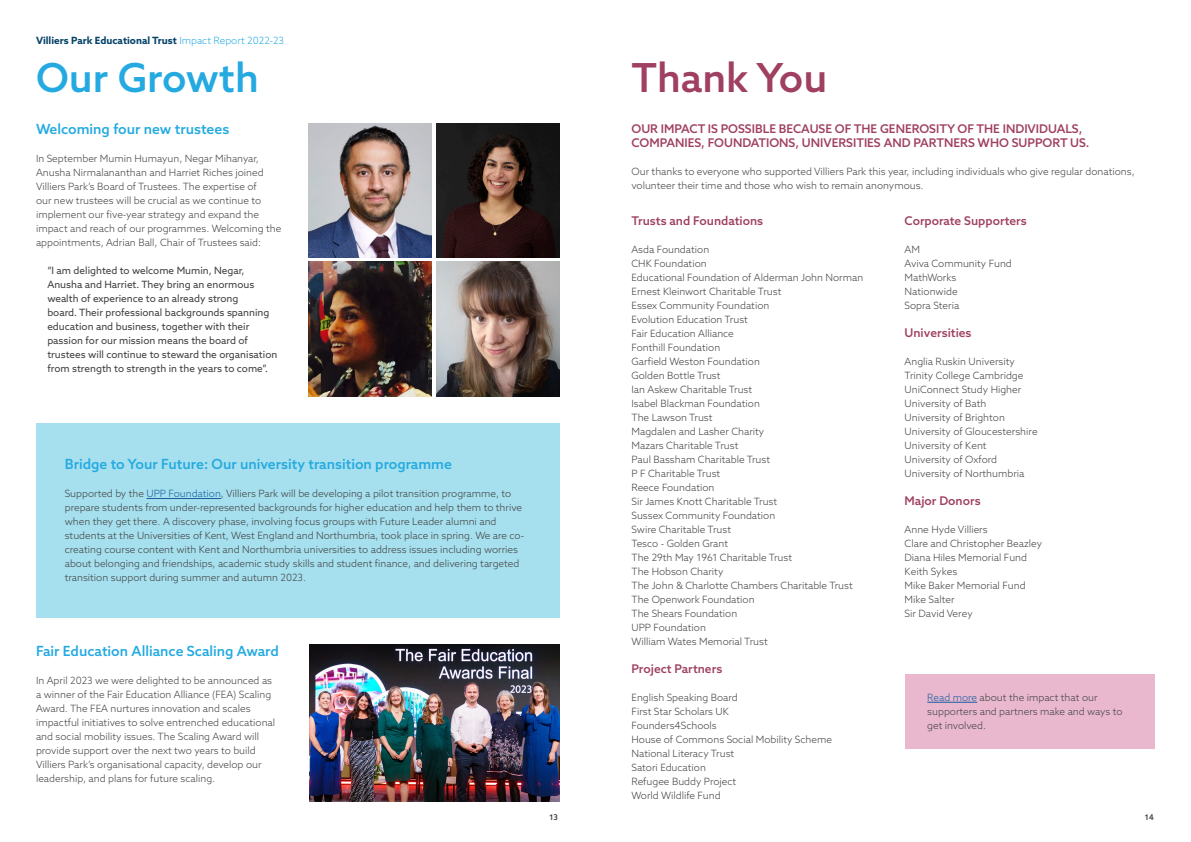
<style>
.page{position:relative;width:1191px;height:842px;background:#fff}
.page>*{position:absolute;margin:0;border:0;box-sizing:border-box;transform-origin:0 0}
.t1{font:500 40px "Azo Sans";color:#24aae1}
.t2{font:500 40px "Azo Sans";color:#9f3f62}
.t3{font:500 14px "Azo Sans";color:#24aae1}
.t4{font:500 12px/14px "Azo Sans";color:#9f3f62}
.t5{font:300 10px/14px "Azo Sans";color:#3e3e3f}
.t6{font:10px/14px "Azo Sans";color:#3e3e3f}
.t7{font:700 10px "Azo Sans";color:#07446a}
.t8{font:500 8px "Azo Sans";color:#3e3e3f}
.s1{font-weight:300;color:#24aae1}
.s2{color:#175d9e}
</style>
<div class="page">
<div style="left:905px;top:674px;width:250px;height:74px;background:#e9b8cf"></div>
<hr style="left:927px;top:702px;width:50px;height:1px;background:#175d9e">
<img style="left:309px;top:645px;width:250px;height:156px">
<div style="left:36px;top:424px;width:523px;height:194px;background:#a6dfed"></div>
<hr style="left:146px;top:498px;width:75px;height:1px;background:#175d9e">
<img style="left:308px;top:262px;width:123px;height:134px">
<img style="left:436px;top:123px;width:123px;height:135px">
<img style="left:436px;top:262px;width:123px;height:134px">
<img style="left:308px;top:123px;width:123px;height:135px">
<p class="t7" style="left:36px;top:34px;width:249px">Villiers Park Educational Trust <span class="s1">Impact Report 2022-23</span></p>
<p class="t1" style="left:36px;top:52px;width:224px">Our Growth</p>
<p class="t3" style="left:36px;top:120px;width:195px">Welcoming four new trustees</p>
<p class="t5" style="left:36px;top:151px;width:247px">In September Mumin Humayun, Negar Mihanyar, Anusha Nirmalananthan and Harriet Riches joined Villiers Park’s Board of Trustees. The expertise of<br>our new trustees will be crucial as we continue to implement our five-year strategy and expand the impact and reach of our programmes. Welcoming the appointments, Adrian Ball, Chair of Trustees said:</p>
<p class="t6" style="left:47px;top:263px;width:231px">“I am delighted to welcome Mumin, Negar, Anusha and Harriet. They bring an enormous wealth of experience to an already strong<br>board. Their professional backgrounds spanning education and business, together with their passion for our mission means the board of trustees will continue to steward the organisation from strength to strength in the years to come”.</p>
<p class="t3" style="left:65px;top:455px;width:389px">Bridge to Your Future: Our university transition programme</p>
<p class="t5" style="left:65px;top:486px;width:461px">Supported by the <span class="s2">UPP Foundation</span>, Villiers Park will be developing a pilot transition programme, to prepare students from under-represented backgrounds for higher education and help them to thrive when they get there. A discovery phase, involving focus groups with Future Leader alumni and students at the Universities of Kent, West England and Northumbria, took place in spring. We are co&shy;creating course content with Kent and Northumbria universities to address issues including worries about belonging and friendships, academic study skills and student finance, and delivering targeted transition support during summer and autumn 2023.</p>
<p class="t3" style="left:36px;top:642px;width:244px">Fair Education Alliance Scaling Award</p>
<p class="t5" style="left:36px;top:673px;width:241px">In April 2023 we were delighted to be announced as a winner of the Fair Education Alliance (FEA) Scaling Award. The FEA nurtures innovation and scales impactful initiatives to solve entrenched educational and social mobility issues. The Scaling Award will provide support over the next two years to build Villiers Park’s organisational capacity, develop our leadership, and plans for future scaling.</p>
<p class="t2" style="left:631px;top:52px;width:197px">Thank You</p>
<p class="t4" style="left:631px;top:121px;width:459px">OUR IMPACT IS POSSIBLE BECAUSE OF THE GENEROSITY OF THE INDIVIDUALS,<br>COMPANIES, FOUNDATIONS, UNIVERSITIES AND PARTNERS WHO SUPPORT US.</p>
<p class="t5" style="left:631px;top:164px;width:505px">Our thanks to everyone who supported Villiers Park this year, including individuals who give regular donations, volunteer their time and those who wish to remain anonymous.</p>
<p class="t4" style="left:631px;top:213px;width:133px">Trusts and Foundations</p>
<p class="t5" style="left:631px;top:242px;width:79px">Asda Foundation</p>
<p class="t5" style="left:631px;top:256px;width:77px">CHK Foundation</p>
<p class="t5" style="left:631px;top:270px;width:233px">Educational Foundation of Alderman John Norman</p>
<p class="t5" style="left:631px;top:284px;width:151px">Ernest Kleinwort Charitable Trust</p>
<p class="t5" style="left:631px;top:298px;width:139px">Essex Community Foundation</p>
<p class="t5" style="left:631px;top:312px;width:118px">Evolution Education Trust</p>
<p class="t5" style="left:631px;top:326px;width:104px">Fair Education Alliance</p>
<p class="t5" style="left:631px;top:340px;width:90px">Fonthill Foundation</p>
<p class="t5" style="left:631px;top:354px;width:130px">Garfield Weston Foundation</p>
<p class="t5" style="left:631px;top:368px;width:91px">Golden Bottle Trust</p>
<p class="t5" style="left:631px;top:382px;width:122px">Ian Askew Charitable Trust</p>
<p class="t5" style="left:631px;top:396px;width:130px">Isabel Blackman Foundation</p>
<p class="t5" style="left:631px;top:410px;width:83px">The Lawson Trust</p>
<p class="t5" style="left:631px;top:424px;width:134px">Magdalen and Lasher Charity</p>
<p class="t5" style="left:631px;top:438px;width:108px">Mazars Charitable Trust</p>
<p class="t5" style="left:631px;top:452px;width:140px">Paul Bassham Charitable Trust</p>
<p class="t5" style="left:631px;top:466px;width:90px">P F Charitable Trust</p>
<p class="t5" style="left:631px;top:480px;width:84px">Reece Foundation</p>
<p class="t5" style="left:631px;top:494px;width:147px">Sir James Knott Charitable Trust</p>
<p class="t5" style="left:631px;top:508px;width:145px">Sussex Community Foundation</p>
<p class="t5" style="left:631px;top:522px;width:101px">Swire Charitable Trust</p>
<p class="t5" style="left:631px;top:536px;width:98px">Tesco - Golden Grant</p>
<p class="t5" style="left:631px;top:550px;width:162px">The 29th May 1961 Charitable Trust</p>
<p class="t5" style="left:631px;top:564px;width:93px">The Hobson Charity</p>
<p class="t5" style="left:631px;top:578px;width:223px">The John &amp; Charlotte Chambers Charitable Trust</p>
<p class="t5" style="left:631px;top:592px;width:125px">The Openwork Foundation</p>
<p class="t5" style="left:631px;top:606px;width:107px">The Shears Foundation</p>
<p class="t5" style="left:631px;top:620px;width:76px">UPP Foundation</p>
<p class="t5" style="left:631px;top:634px;width:138px">William Wates Memorial Trust</p>
<p class="t4" style="left:631px;top:661px;width:92px">Project Partners</p>
<p class="t5" style="left:631px;top:690px;width:108px">English Speaking Board</p>
<p class="t5" style="left:631px;top:704px;width:99px">First Star Scholars UK</p>
<p class="t5" style="left:631px;top:718px;width:87px">Founders4Schools</p>
<p class="t5" style="left:631px;top:732px;width:202px">House of Commons Social Mobility Scheme</p>
<p class="t5" style="left:631px;top:746px;width:104px">National Literacy Trust</p>
<p class="t5" style="left:631px;top:760px;width:76px">Satori Education</p>
<p class="t5" style="left:631px;top:774px;width:106px">Refugee Buddy Project</p>
<p class="t5" style="left:631px;top:788px;width:91px">World Wildlife Fund</p>
<p class="t4" style="left:904px;top:213px;width:124px">Corporate Supporters</p>
<p class="t5" style="left:904px;top:242px;width:109px">AM<br>Aviva Community Fund<br>MathWorks<br>Nationwide<br>Sopra Steria</p>
<p class="t4" style="left:904px;top:325px;width:68px">Universities</p>
<p class="t5" style="left:904px;top:354px;width:135px">Anglia Ruskin University<br>Trinity College Cambridge<br>UniConnect Study Higher<br>University of Bath<br>University of Brighton<br>University of Gloucestershire<br>University of Kent<br>University of Oxford<br>University of Northumbria</p>
<p class="t4" style="left:904px;top:493px;width:78px">Major Donors</p>
<p class="t5" style="left:904px;top:522px;width:139px">Anne Hyde Villiers<br>Clare and Christopher Beazley<br>Diana Hiles Memorial Fund<br>Keith Sykes<br>Mike Baker Memorial Fund<br>Mike Salter<br>Sir David Verey</p>
<p class="t5" style="left:927px;top:690px;width:197px"><span class="s2">Read more</span> about the impact that our supporters and partners make and ways to get involved.</p>
<p class="t8" style="left:549px;top:812px;width:10px">13</p>
<p class="t8" style="left:1144px;top:812px;width:11px">14</p>
</div>
